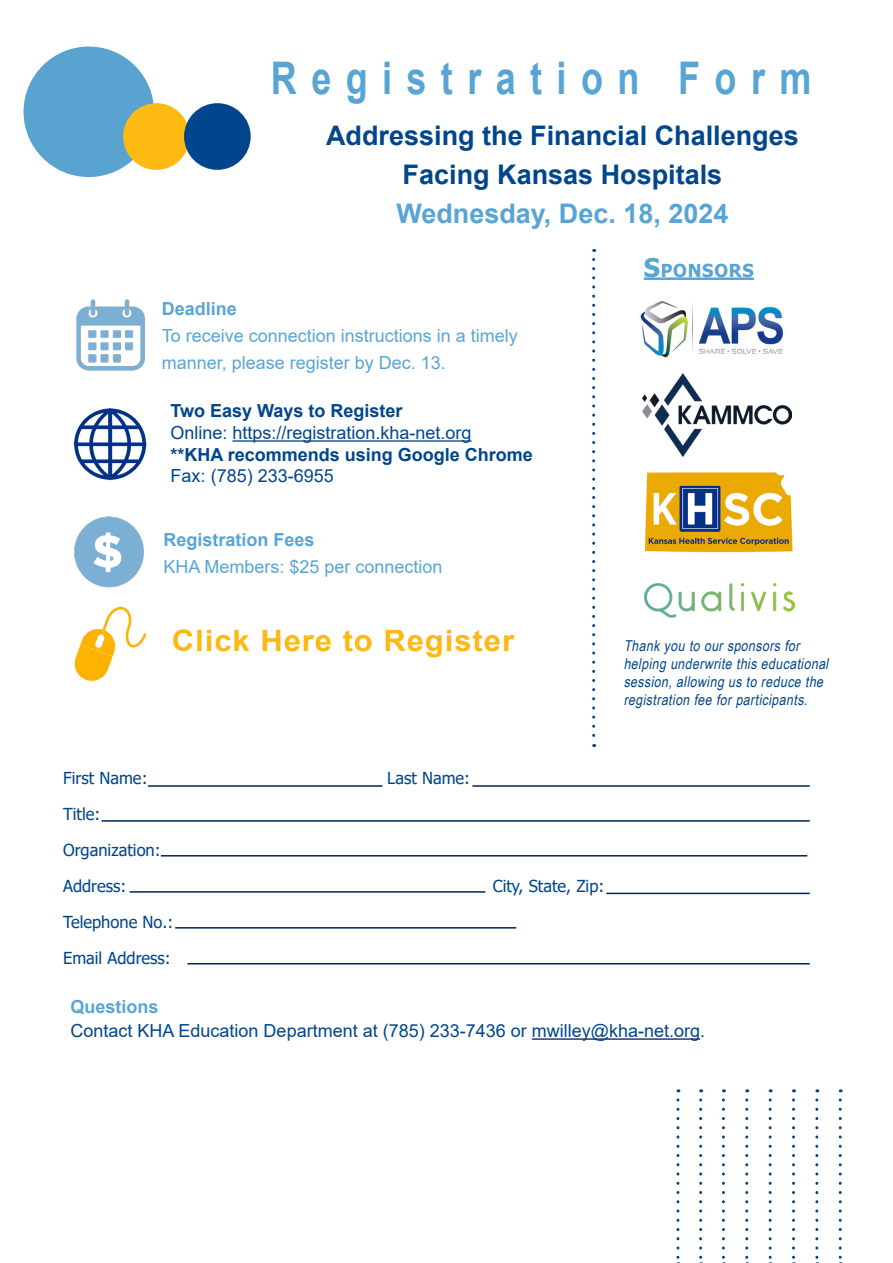
<style>
.page{position:relative;width:893px;height:1263px;background:#fff}
.page>*{position:absolute;margin:0;border:0;box-sizing:border-box;transform-origin:0 0}
.t1{font:700 45px "Arial";letter-spacing:.4em;color:#58a5d5;scale:.8 1}
.t2{font:700 29.4px "Arial";letter-spacing:.03em;color:#fcb814;scale:1.05 1}
.t3{font:700 27px/39px "Arial";color:#01468c;text-align:center}
.t4{font:18px "Arial";color:#01468c}
.t5{font:18px/27px "Arial";color:#58a5d5}
.t6{font:700 18px "Arial";color:#01468c}
.t7{font:700 18px "Arial";color:#58a5d5}
.t8{font:700 17.85px "Tahoma";letter-spacing:.045em;color:#58a5d5}
.t9{font:16.5px "Tahoma";color:#01468c}
.t10{font:italic 15px/18px "Arial Narrow";color:#01468c}
.s1{color:#58a5d5}
.s2{font-size:25.5px}
</style>
<div class="page">
<hr style="left:644px;top:277px;width:110px;height:3px;background:#58a5d5">
<div style="left:24px;top:47px;width:130px;height:130px;background:#59a3d1;border-radius:50%"></div>
<div style="left:123px;top:103px;width:67px;height:67px;background:#fcba12;border-radius:50%"></div>
<div style="left:184px;top:103px;width:67px;height:67px;background:#01468c;border-radius:50%"></div>
<img style="left:640px;top:301px;width:143px;height:57px">
<img style="left:644px;top:472px;width:149px;height:81px">
<img style="left:642px;top:373px;width:150px;height:83px">
<img style="left:645px;top:584px;width:149px;height:33px">
<hr style="left:532px;top:1038px;width:168px;height:2px;background:#00255d">
<hr style="left:175px;top:927px;width:341px;height:1px;background:#00255d">
<hr style="left:161px;top:855px;width:646px;height:1px;background:#00255d">
<hr style="left:102px;top:820px;width:708px;height:2px;background:#00255d">
<hr style="left:148px;top:785px;width:234px;height:2px;background:#00255d">
<hr style="left:472px;top:785px;width:338px;height:2px;background:#00255d">
<hr style="left:187px;top:963px;width:623px;height:1px;background:#00255d">
<hr style="left:130px;top:891px;width:355px;height:2px;background:#00255d">
<hr style="left:606px;top:893px;width:204px;height:1px;background:#00255d">
<img style="left:76px;top:299px;width:69px;height:72px">
<hr style="left:232px;top:440px;width:240px;height:2px;background:#01468c">
<img style="left:73px;top:408px;width:74px;height:73px">
<img style="left:74px;top:606px;width:73px;height:75px">
<img style="left:74px;top:516px;width:70px;height:72px">
<svg style="left:592px;top:259px;width:3px;height:488px"></svg>
<svg style="left:676px;top:1100px;width:3px;height:163px"></svg>
<svg style="left:839px;top:1100px;width:3px;height:163px"></svg>
<svg style="left:815px;top:1100px;width:3px;height:163px"></svg>
<svg style="left:792px;top:1100px;width:3px;height:163px"></svg>
<svg style="left:769px;top:1100px;width:3px;height:163px"></svg>
<svg style="left:745px;top:1100px;width:3px;height:163px"></svg>
<svg style="left:722px;top:1100px;width:3px;height:163px"></svg>
<svg style="left:699px;top:1100px;width:3px;height:163px"></svg>
<p class="t1" style="left:271px;top:46px;width:677px">Registration Form</p>
<p class="t3" style="left:326px;top:116px;width:474px">Addressing the Financial Challenges<br>Facing Kansas Hospitals<br><span class="s1">Wednesday, Dec. 18, 2024</span></p>
<p class="t7" style="left:162px;top:296px;width:77px">Deadline</p>
<p class="t5" style="left:162px;top:322px;width:358px">To receive connection instructions in a timely manner, please register by Dec. 13.</p>
<p class="t6" style="left:170px;top:398px;width:234px">Two Easy Ways to Register</p>
<p class="t4" style="left:170px;top:420px;width:303px">Online: https://registration.kha-net.org</p>
<p class="t6" style="left:170px;top:442px;width:364px">**KHA recommends using Google Chrome</p>
<p class="t4" style="left:170px;top:464px;width:165px">Fax: (785) 233-6955</p>
<p class="t7" style="left:163px;top:527px;width:153px">Registration Fees</p>
<p class="t5" style="left:163px;top:553px;width:281px">KHA Members: $25 per connection</p>
<p class="t2" style="left:172px;top:620px;width:327px">Click Here to Register</p>
<p class="t8" style="left:644px;top:258px;width:111px"><span class="s2">S</span>PONSORS</p>
<p class="t10" style="left:624px;top:636px;width:210px">Thank you to oursponsors for helping underwrite this educational session,allowing us to reduce the registration fee forparticipants.</p>
<p class="t9" style="left:63px;top:767px;width:86px">First Name:</p>
<p class="t9" style="left:387px;top:767px;width:84px">Last Name:</p>
<p class="t9" style="left:63px;top:803px;width:39px">Title:</p>
<p class="t9" style="left:63px;top:839px;width:99px">Organization:</p>
<p class="t9" style="left:63px;top:875px;width:65px">Address:</p>
<p class="t9" style="left:493px;top:875px;width:113px">City, State, Zip:</p>
<p class="t9" style="left:63px;top:911px;width:112px">Telephone No.:</p>
<p class="t9" style="left:63px;top:947px;width:109px">Email Address:</p>
<p class="t7" style="left:71px;top:994px;width:90px">Questions</p>
<p class="t4" style="left:71px;top:1018px;width:636px">Contact KHA Education Department at (785) 233-7436 or mwilley@kha-net.org.</p>
</div>
